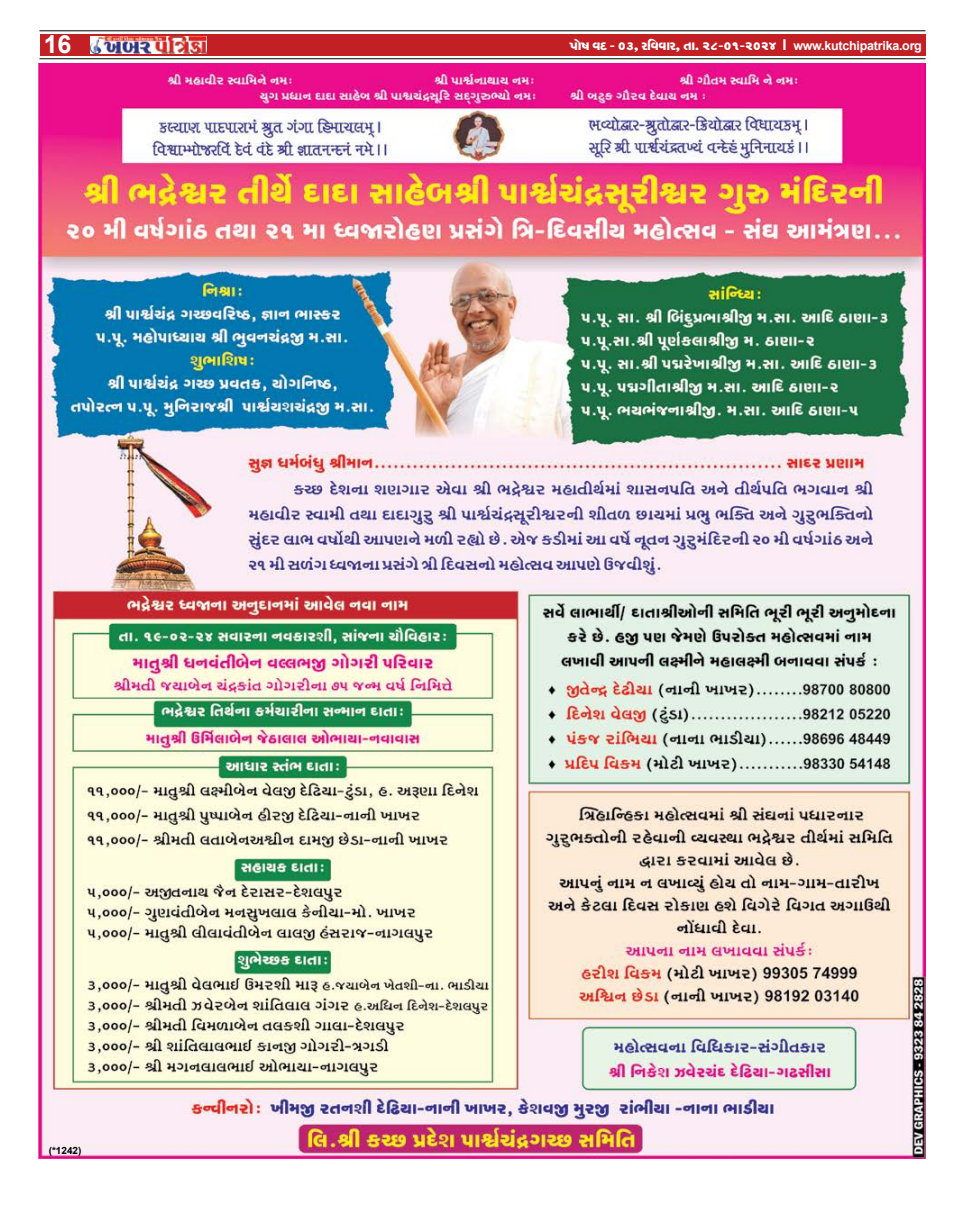
<style>
.page{position:relative;width:964px;height:1205px;background:#fff}
.page>*{position:absolute;margin:0;border:0;box-sizing:border-box;transform-origin:0 0}
.t1{font:700 25px "Arial";color:#fff}
.t2{font:15px "SHREE GUJ7";letter-spacing:-.02em;color:#fff}
.t3{font:700 10px "Arial";color:#000}
.s1{font-family:"Arial";font-weight:700}
.s2{font-family:"Arial";font-weight:700;font-size:12.5px}
</style>
<div class="page">
<div style="left:40px;top:34px;width:172px;height:21px;background:#c22025"></div>
<div style="left:212px;top:34px;width:714px;height:21px;background:#c22025"></div>
<hr style="left:39px;top:58px;width:886px;height:1px;background:#000">
<hr style="left:39px;top:30px;width:886px;height:1px;background:#000">
<img style="left:90px;top:36px;width:116px;height:17px">
<img style="left:39px;top:64px;width:886px;height:1095px">
<h1 class="t1" style="left:44px;top:27px;width:29px">16</h1>
<p class="t2" style="left:569px;top:38px;width:354px">‘p¡j hv$ - 03, frhhpf, sp. 28-01-2024 <span class="s1">I</span> <span class="s2">www.kutchipatrika.org</span></p>
<p class="t3" style="left:49px;top:1143px;width:34px">(*1242)</p>
</div>
